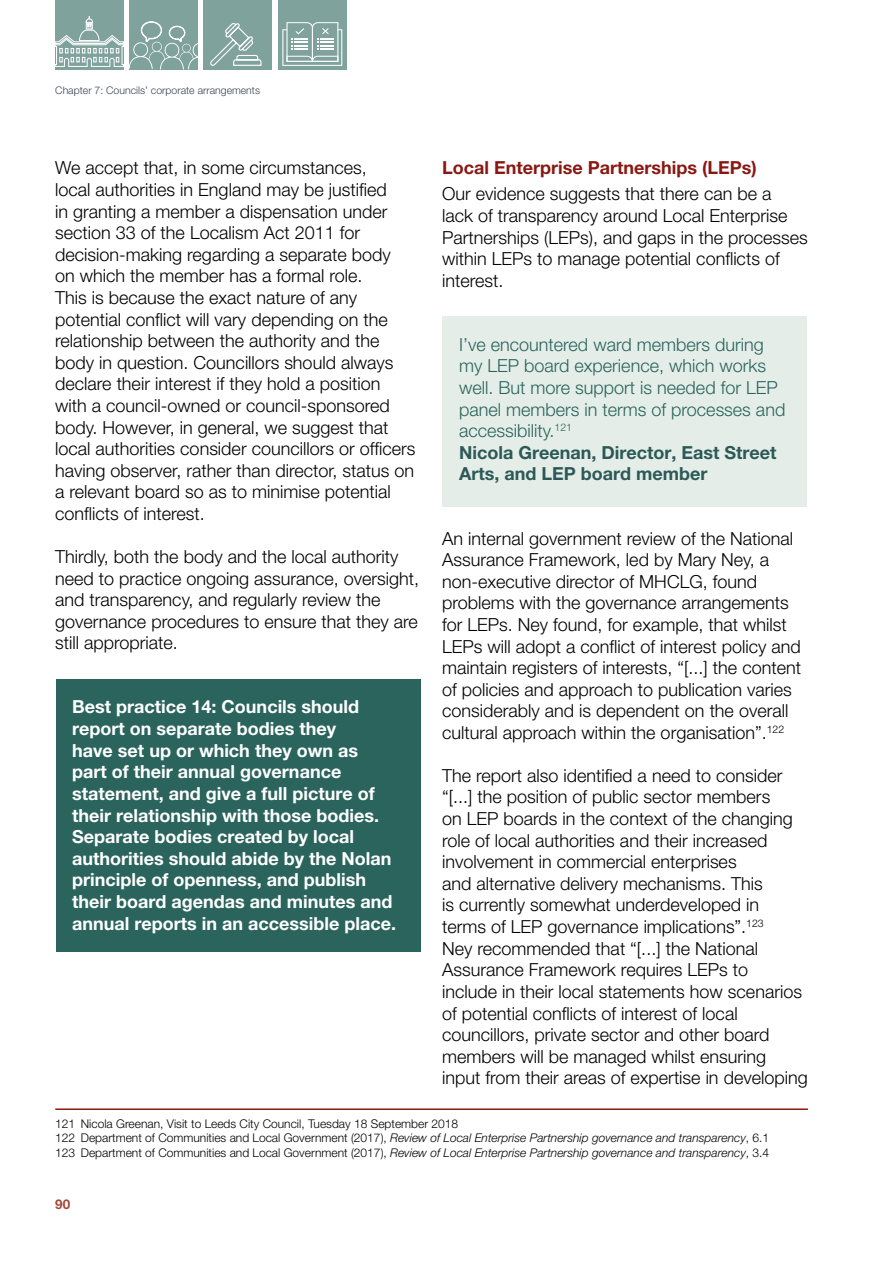
<style>
.page{position:relative;width:893px;height:1263px;background:#fff}
.page>*{position:absolute;margin:0;border:0;box-sizing:border-box;transform-origin:0 0}
.BODY_BLACK{font:300 18px/21.6px "Helvetica Neue LT Pro";color:#000}
.Shaded_Para_100__Gre{font:700 18px/21.6px "Helvetica Neue LT Pro";color:#fff}
.Shaded_Para_15__Gree{font:300 18px/21.6px "Helvetica Neue LT Pro";color:#2a645d}
.Shaded_Para_15__Gree-2{font:700 18px/21.6px "Helvetica Neue LT Pro";color:#2c5957}
.Sub_Heading_Red{font:700 18px "Helvetica Neue LT Pro";color:#8a1812}
.t1{font:700 13.5px "Helvetica Neue LT Pro";color:#a44a36}
.Footnote_Text{font:italic 300 12px "Helvetica Neue LT Pro";color:#000}
.Footnote_Text-2{font:300 12px "Helvetica Neue LT Pro";color:#000}
.t2{font:300 10.5px "Helvetica Neue LT Pro";color:#394556}
.s1{font-style:normal}
</style>
<div class="page">
<div style="left:55px;top:0;width:69px;height:69px;background:#7fa29d"></div>
<div style="left:129px;top:0;width:69px;height:70px;background:#7fa29d"></div>
<div style="left:278px;top:0;width:69px;height:69px;background:#7fa29d"></div>
<div style="left:203px;top:0;width:69px;height:69px;background:#7fa29d"></div>
<svg style="left:55px;top:16px;width:143px;height:53px"></svg>
<svg style="left:210px;top:23px;width:52px;height:43px"></svg>
<svg style="left:282px;top:22px;width:60px;height:44px"></svg>
<div style="left:56px;top:679px;width:365px;height:273px;background:#2a645d"></div>
<hr style="left:55px;top:1108px;width:753px;height:2px;background:#8a1812">
<div style="left:442px;top:317px;width:365px;height:190px;background:#e4ede7"></div>
<p class="t2" style="left:55px;top:83px;width:206px">Chapter 7: Councils’ corporate arrangements</p>
<p class="Sub_Heading_Red" style="left:442px;top:157px;width:316px">Local Enterprise Partnerships (LEPs)</p>
<p class="BODY_BLACK" style="left:442px;top:183px;width:367px">Our evidence suggests that there can be a<br>lack of transparency around Local Enterprise Partnerships (LEPs), and gaps in the processes within LEPs to manage potential conflicts of interest.</p>
<p class="BODY_BLACK" style="left:55px;top:157px;width:362px">We accept that, in some circumstances,<br>local authorities in England may be justified<br>in granting a member a dispensation under section 33 of the Localism Act 2011 for decision-making regarding a separate body<br>on which the member has a formal role.<br>This is because the exact nature of any potential conflict will vary depending on the relationship between the authority and the body in question. Councillors should always declare their interest if they hold a position with a council-owned or council-sponsored body. However, in general, we suggest that local authorities consider councillors or officers having observer, rather than director, status on a relevant board so as to minimise potential conflicts of interest.</p>
<p class="BODY_BLACK" style="left:55px;top:545px;width:365px">Thirdly, both the body and the local authority need to practice ongoing assurance, oversight, and transparency, and regularly review the governance procedures to ensure that they are still appropriate.</p>
<p class="Shaded_Para_15__Gree" style="left:459px;top:333px;width:328px">I’ve encountered ward members during my LEP board experience, which works well. But more support is needed for LEP panel members in terms of processes and accessibility.<sup>121</sup></p>
<p class="Shaded_Para_15__Gree-2" style="left:459px;top:441px;width:319px">Nicola Greenan, Director, East Street<br>Arts, and LEP board member</p>
<p class="BODY_BLACK" style="left:442px;top:527px;width:360px">An internal government review of the National Assurance Framework, led by Mary Ney, a non-executive director of MHCLG, found problems with the governance arrangements for LEPs. Ney found, for example, that whilst LEPs will adopt a conflict of interest policy and maintain registers of interests, “[...] the content of policies and approach to publication varies considerably and is dependent on the overall cultural approach within the organisation”.<sup>122</sup></p>
<p class="BODY_BLACK" style="left:442px;top:764px;width:367px">The report also identified a need to consider “[...] the position of public sector members<br>on LEP boards in the context of the changing role of local authorities and their increased involvement in commercial enterprises<br>and alternative delivery mechanisms. This<br>is currently somewhat underdeveloped in<br>terms of LEP governance implications”.<sup>123<br></sup>Ney recommended that “[...] the National Assurance Framework requires LEPs to<br>include in their local statements how scenarios of potential conflicts of interest of local councillors, private sector and other board members will be managed whilst ensuring input from their areas of expertise in developing</p>
<p class="Footnote_Text-2" style="left:55px;top:1116px;width:404px">121 Nicola Greenan, Visit to Leeds City Council, Tuesday 18 September 2018</p>
<p class="Footnote_Text" style="left:55px;top:1131px;width:715px"><span class="s1">122 Department of Communities and Local Government (2017),</span> Review of Local Enterprise Partnership governance and transparency<span class="s1">, 6.1</span></p>
<p class="Footnote_Text" style="left:55px;top:1145px;width:715px"><span class="s1">123 Department of Communities and Local Government (2017),</span> Review of Local Enterprise Partnership governance and transparency<span class="s1">, 3.4</span></p>
<p class="Shaded_Para_100__Gre" style="left:72px;top:696px;width:325px">Best practice 14: Councils should report on separate bodies they<br>have set up or which they own as part of their annual governance statement, and give a full picture of their relationship with those bodies.<br>Separate bodies created by local authorities should abide by the Nolan principle of openness, and publish their board agendas and minutes and annual reports in an accessible place.</p>
<p class="t1" style="left:55px;top:1196px;width:17px">90</p>
</div>
